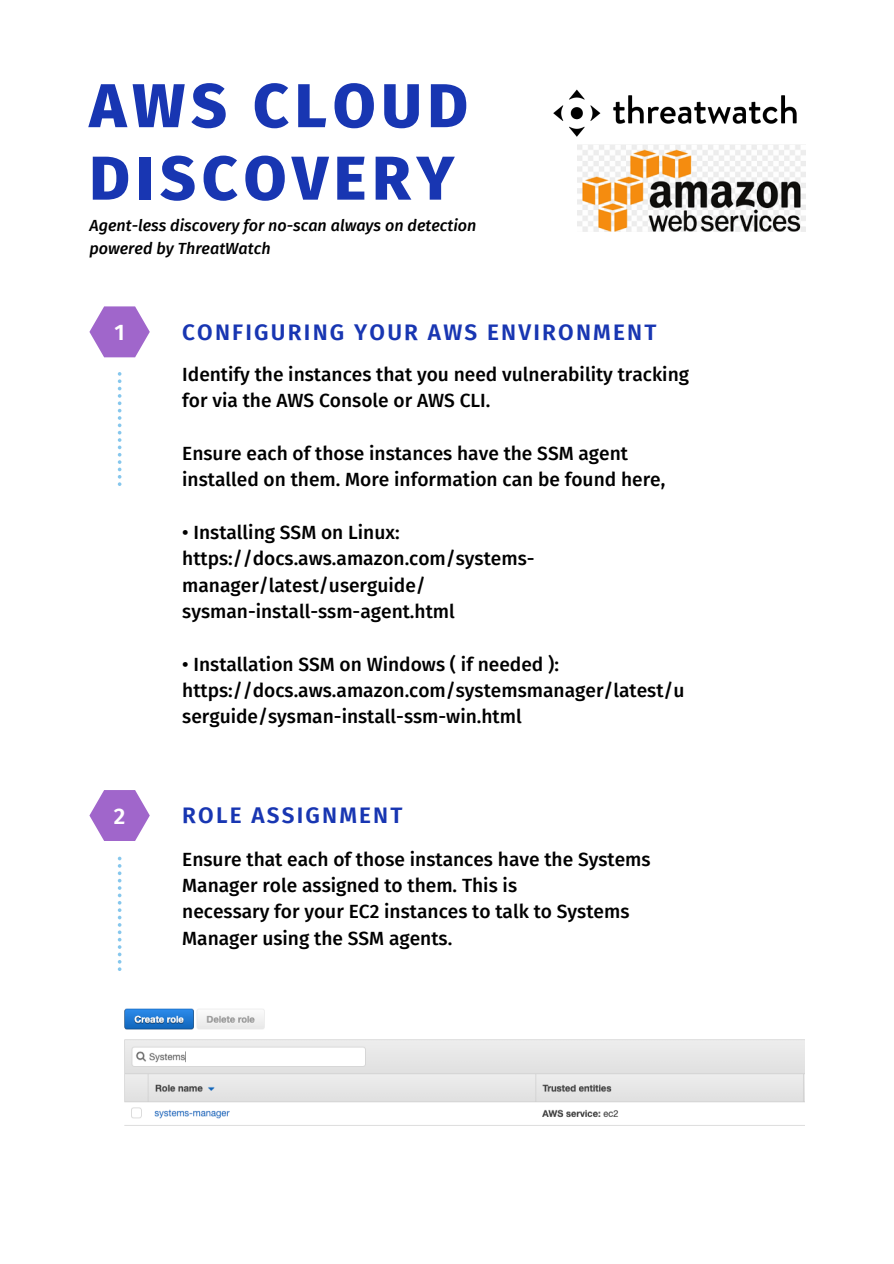
<style>
.page{position:relative;width:894px;height:1264px;background:#fff}
.page>*{position:absolute;margin:0;border:0;box-sizing:border-box;transform-origin:0 0}
.t1{font:800 61.8px/72.4px "Fira Sans";letter-spacing:.095em;color:#1836b2}
.t2{font:600 22.5px "Fira Sans";letter-spacing:.095em;color:#1836b2}
.t3{font:600 22.5px "Fira Sans";color:#fff}
.t4{font:500 19.2px/26.2px "Fira Sans";color:#000}
.t5{font:italic 500 16.2px/22.5px "Fira Sans";color:#000}
</style>
<div class="page">
<svg style="left:89px;top:306px;width:61px;height:51px"></svg>
<svg style="left:89px;top:790px;width:61px;height:51px"></svg>
<svg style="left:118px;top:372px;width:3px;height:114px"></svg>
<svg style="left:118px;top:856px;width:3px;height:115px"></svg>
<img style="left:124px;top:1008px;width:680px;height:118px">
<img style="left:577px;top:145px;width:228px;height:86px">
<img style="left:553px;top:89px;width:244px;height:48px">
<p class="t1" style="left:89px;top:70px;width:380px">AWS CLOUD<br>DISCOVERY</p>
<p class="t5" style="left:89px;top:214px;width:388px">Agent-less discovery for no-scan always on detection powered by ThreatWatch</p>
<p class="t3" style="left:114px;top:319px;width:12px">1</p>
<p class="t2" style="left:182px;top:319px;width:475px">CONFIGURING YOUR AWS ENVIRONMENT</p>
<p class="t3" style="left:114px;top:802px;width:13px">2</p>
<p class="t4" style="left:182px;top:361px;width:508px">Identify the instances that you need vulnerability tracking for via the AWS Console or AWS CLI.</p>
<p class="t4" style="left:182px;top:440px;width:484px">Ensure each of those instances have the SSM agent installed on them. More information can be found here,</p>
<p class="t4" style="left:182px;top:519px;width:354px">• Installing SSM on Linux: https://docs.aws.amazon.com/systems&shy;manager/latest/userguide/</p>
<p class="t4" style="left:182px;top:598px;width:274px">sysman-install-ssm-agent.html</p>
<p class="t4" style="left:182px;top:651px;width:503px">• Installation SSM on Windows ( if needed ): https://docs.aws.amazon.com/systemsmanager/latest/u serguide/sysman-install-ssm-win.html</p>
<p class="t2" style="left:182px;top:802px;width:222px">ROLE ASSIGNMENT</p>
<p class="t4" style="left:182px;top:846px;width:470px">Ensure that each of those instances have the Systems<br>Manager role assigned to them. This is</p>
<p class="t4" style="left:182px;top:898px;width:448px">necessary for your EC2 instances to talk to Systems<br>Manager using the SSM agents.</p>
</div>
